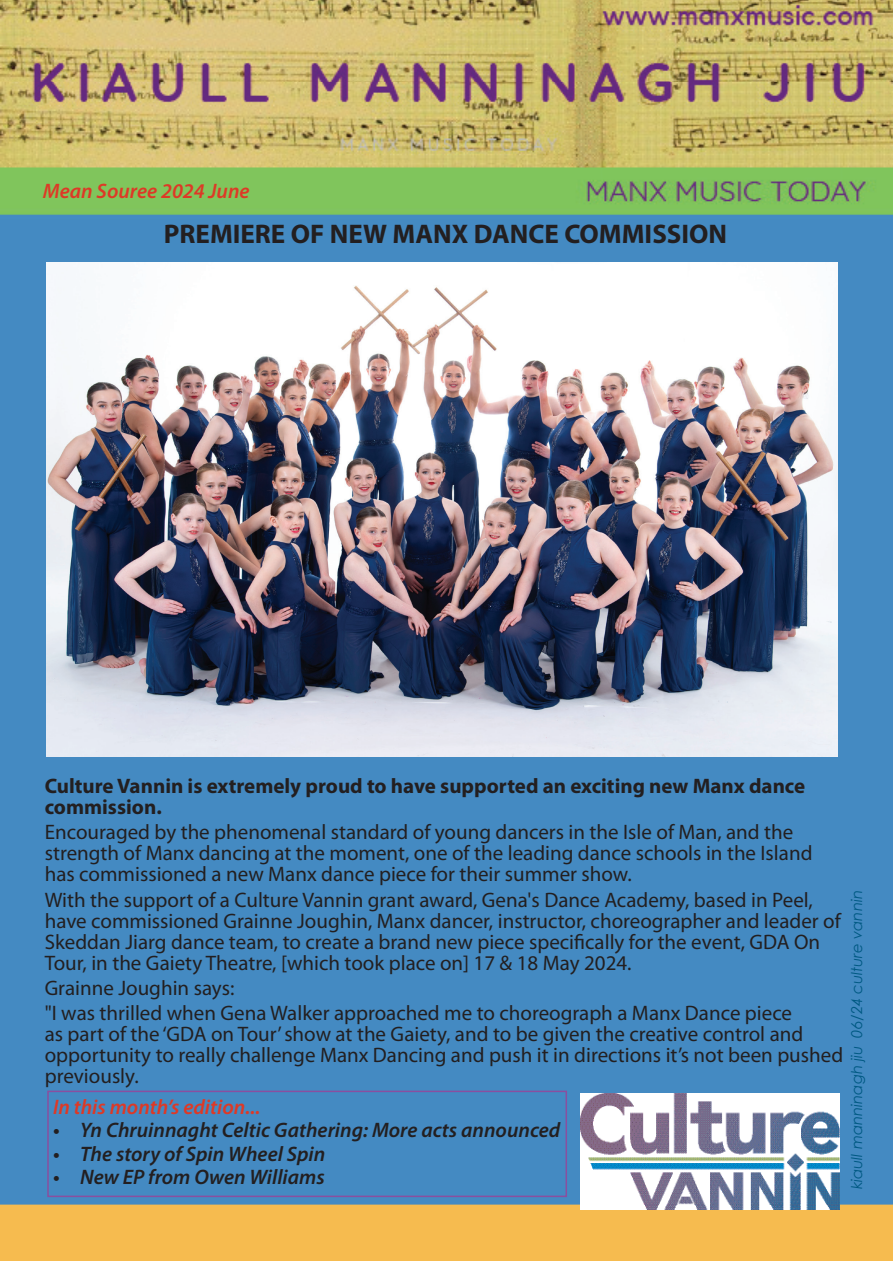
<style>
.page{position:relative;width:893px;height:1263px;background:#fff}
.page>*{position:absolute;margin:0;border:0;box-sizing:border-box;transform-origin:0 0}
.t1{font:700 27px "Myriad Pro";color:#231f20}
.t2{font:21px/21px "Myriad Pro";color:#231f20}
.t3{font:italic 600 21px "Myriad Pro";color:#231f20}
.t4{font:700 21px/21px "Myriad Pro";color:#231f20}
.t5{font:italic 600 21px "Myriad Pro";color:#de3926}
.t6{font:italic 15px "Century Gothic";color:#005983}
</style>
<div class="page">
<img style="left:0;top:0;width:893px;height:1260px">
<div style="left:47px;top:1091px;width:520px;height:106px;border:2px solid #8a4f9f"></div>
<img style="left:46px;top:262px;width:791px;height:494px">
<img style="left:580px;top:1094px;width:259px;height:116px">
<p class="t5" style="left:43px;top:177px;width:208px">Mean Souree 2024 June</p>
<p class="t1" style="left:164px;top:216px;width:565px">PREMIERE OF NEW MANX DANCE COMMISSION</p>
<p class="t4" style="left:45px;top:775px;width:762px">Culture Vannin is extremely proud to have supported an exciting new Manx dance commission.</p>
<p class="t2" style="left:45px;top:821px;width:769px">Encouraged by the phenomenal standard of young dancers in the Isle of Man, and the strength of Manx dancing at the moment, one of the leading dance schools in the Island has commissioned a new Manx dance piece for their summer show.</p>
<p class="t2" style="left:45px;top:889px;width:798px">With the support of a Culture Vannin grant award, Gena's Dance Academy, based in Peel, have commissioned Grainne Joughin, Manx dancer, instructor, choreographer and leader of Skeddan Jiarg dance team, to create a brand new piece specifically for the event, GDA On Tour, in the Gaiety Theatre, [which took place on] 17 &amp; 18 May 2024.</p>
<p class="t2" style="left:45px;top:975px;width:749px;line-height:25.2px">Grainne Joughin says:<br>"I was thrilled when Gena Walker approached me to choreograph a Manx Dance piece</p>
<p class="t2" style="left:45px;top:1023px;width:800px">as part of the ‘GDA on Tour’ show at the Gaiety, and to be given the creative control and opportunity to really challenge Manx Dancing and push it in directions it’s not been pushed previously.</p>
<p class="t5" style="left:53px;top:1093px;width:209px">In this month’s edition...</p>
<p class="t3" style="left:53px;top:1117px;width:509px">• Yn Chruinnaght Celtic Gathering: More acts announced</p>
<p class="t3" style="left:53px;top:1140px;width:274px">• The story of Spin Wheel Spin</p>
<p class="t3" style="left:53px;top:1164px;width:273px">• New EP from Owen Williams</p>
<p class="t6" style="left:846px;top:1189px;width:301px;rotate:-90deg">kiaull manninagh jiu 06/24 culture vannin</p>
</div>
